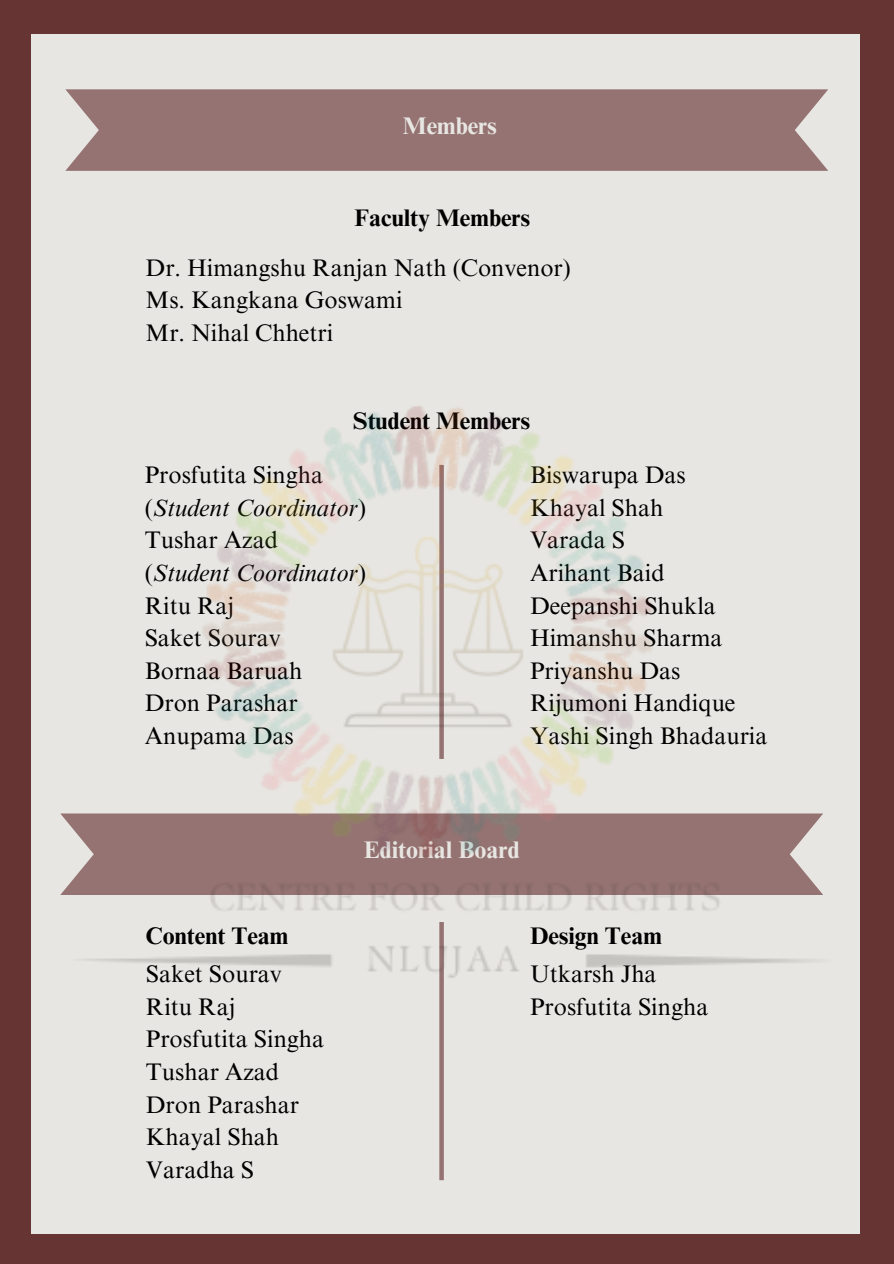
<style>
.page{position:relative;width:894px;height:1264px;background:#fff}
.page>*{position:absolute;margin:0;border:0;box-sizing:border-box;transform-origin:0 0}
.t1{font:24px/32.7px "Times NRMT Pro";color:#000}
.t2{font:700 24px "Times NRMT Pro";color:#000}
.t3{font:700 24px "Times NRMT Pro";color:#e8e6e2}
.t4{font:italic 24px "Times NRMT Pro";color:#000}
.s1{font-style:italic}
.s2{font-style:normal}
</style>
<div class="page">
<div style="left:0;top:0;width:893px;height:1263px;background:#663533"></div>
<div style="left:31px;top:34px;width:829px;height:1199px;background:#e8e6e2"></div>
<svg style="left:65px;top:89px;width:762px;height:17px;fill:#947372"></svg>
<svg style="left:439px;top:1157px;width:4px;height:23px"></svg>
<img style="left:60px;top:106px;width:768px;height:1051px">
<p class="t3" style="left:403px;top:117px;width:95px">Members</p>
<p class="t2" style="left:354px;top:209px;width:177px">Faculty Members</p>
<p class="t1" style="left:145px;top:254px;width:426px">Dr. Himangshu Ranjan Nath (Convenor)</p>
<p class="t1" style="left:145px;top:287px;width:258px">Ms. Kangkana Goswami</p>
<p class="t1" style="left:145px;top:319px;width:189px">Mr. Nihal Chhetri</p>
<p class="t2" style="left:353px;top:411px;width:178px">Student Members</p>
<p class="t1" style="left:145px;top:461px;width:223px">Prosfutita Singha (<span class="s1">Student Coordinator</span>)</p>
<p class="t1" style="left:145px;top:526px;width:135px">Tushar Azad</p>
<p class="t4" style="left:145px;top:563px;width:223px"><span class="s2">(</span>Student Coordinator<span class="s2">)</span></p>
<p class="t1" style="left:145px;top:592px;width:91px">Ritu Raj</p>
<p class="t1" style="left:145px;top:624px;width:137px">Saket Sourav</p>
<p class="t1" style="left:145px;top:657px;width:159px">Bornaa Baruah</p>
<h1 class="t1" style="left:145px;top:690px;width:154px">Dron Parashar</h1>
<h1 class="t1" style="left:145px;top:722px;width:150px">Anupama Das</h1>
<p class="t1" style="left:530px;top:461px;width:157px">Biswarupa Das</p>
<p class="t1" style="left:530px;top:494px;width:135px">Khayal Shah</p>
<p class="t1" style="left:530px;top:526px;width:96px">Varada S</p>
<p class="t1" style="left:530px;top:559px;width:136px">Arihant Baid</p>
<p class="t1" style="left:530px;top:592px;width:187px">Deepanshi Shukla</p>
<p class="t1" style="left:530px;top:624px;width:194px">Himanshu Sharma</p>
<p class="t1" style="left:530px;top:657px;width:152px">Priyanshu Das</p>
<p class="t1" style="left:530px;top:690px;width:207px">Rijumoni Handique</p>
<h1 class="t1" style="left:530px;top:722px;width:239px">Yashi Singh Bhadauria</h1>
<h1 class="t3" style="left:363px;top:841px;width:157px">Editorial Board</h1>
<p class="t2" style="left:145px;top:926px;width:144px">Content Team</p>
<p class="t2" style="left:530px;top:926px;width:133px">Design Team</p>
<p class="t1" style="left:530px;top:960px;width:128px">Utkarsh Jha</p>
<p class="t1" style="left:530px;top:993px;width:180px">Prosfutita Singha</p>
<h1 class="t1" style="left:146px;top:960px;width:137px">Saket Sourav</h1>
<p class="t1" style="left:146px;top:993px;width:91px">Ritu Raj</p>
<p class="t1" style="left:146px;top:1025px;width:180px">Prosfutita Singha</p>
<p class="t1" style="left:146px;top:1058px;width:135px">Tushar Azad</p>
<h1 class="t1" style="left:146px;top:1091px;width:154px">Dron Parashar</h1>
<p class="t1" style="left:146px;top:1123px;width:135px">Khayal Shah</p>
<p class="t1" style="left:146px;top:1156px;width:110px">Varadha S</p>
</div>
